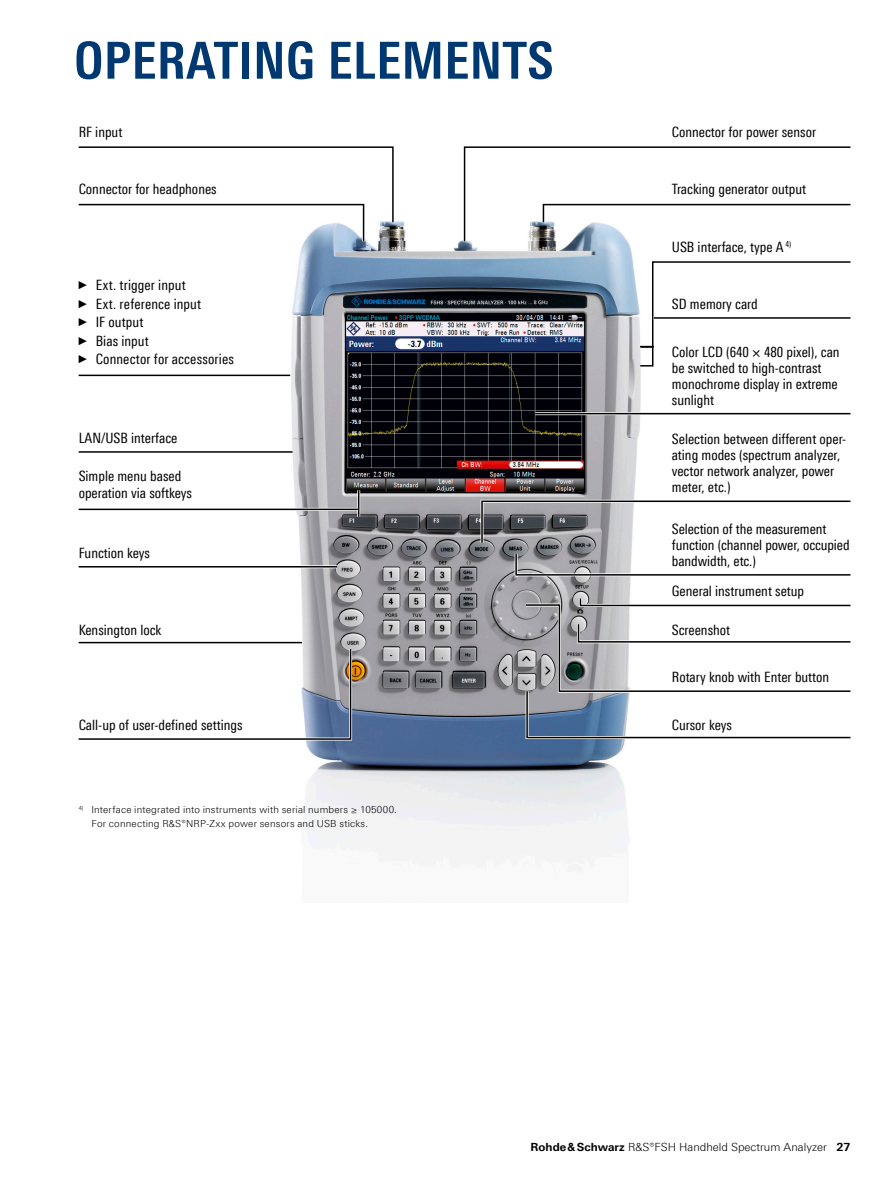
<style>
.page{position:relative;width:893px;height:1191px;background:#fff}
.page>*{position:absolute;margin:0;border:0;box-sizing:border-box;transform-origin:0 0}
.t1{font:700 51px "Linotype Univers 620 Cn";letter-spacing:.01em;color:#003872}
.t2{font:14.25px/16px "Linotype Univers 420 Cn";color:#000}
.t3{font:300 11.25px "Linotype Univers 330";color:#000}
.t4{font:300 9.75px/13.5px "Linotype Univers 330";letter-spacing:.02em;color:#000}
.s1{font-family:"Arial Narrow";font-size:11.4px}
.s2{font-family:"Linotype Univers 630";font-weight:700}
</style>
<div class="page">
<img style="left:292px;top:221px;width:349px;height:651px">
<svg style="left:78px;top:146px;width:318px;height:98px"></svg>
<hr style="left:79px;top:374px;width:211px;height:2px;background:#000">
<hr style="left:79px;top:450px;width:214px;height:3px;background:#fff">
<hr style="left:79px;top:451px;width:214px;height:2px;background:#000">
<hr style="left:357px;top:490px;width:3px;height:27px;background:#fff">
<svg style="left:358px;top:490px;width:1px;height:27px"></svg>
<hr style="left:79px;top:508px;width:279px;height:3px;background:#fff">
<hr style="left:79px;top:508px;width:279px;height:2px;background:#000">
<hr style="left:79px;top:565px;width:258px;height:3px;background:#fff">
<hr style="left:79px;top:566px;width:258px;height:1px;background:#000">
<hr style="left:79px;top:641px;width:223px;height:3px;background:#fff">
<hr style="left:79px;top:642px;width:223px;height:1px;background:#000">
<svg style="left:462px;top:146px;width:389px;height:98px"></svg>
<hr style="left:535px;top:412px;width:315px;height:3px;background:#fff">
<hr style="left:535px;top:413px;width:315px;height:1px;background:#000">
<svg style="left:78px;top:646px;width:276px;height:96px"></svg>
<svg style="left:523px;top:595px;width:328px;height:145px"></svg>
<svg style="left:479px;top:498px;width:372px;height:80px"></svg>
<svg style="left:637px;top:259px;width:214px;height:110px"></svg>
<hr style="left:654px;top:316px;width:196px;height:3px;background:#fff">
<hr style="left:654px;top:317px;width:196px;height:2px;background:#000">
<h1 class="t1" style="left:74px;top:30px;width:481px">OPERATING ELEMENTS</h1>
<p class="t2" style="left:79px;top:124px;width:45px">RF input</p>
<p class="t2" style="left:79px;top:181px;width:140px">Connector for headphones</p>
<p class="t2" style="left:79px;top:275px;width:157px;line-height:18.6px"><span class="s1">►</span> Ext. trigger input<br><span class="s1">►</span> Ext. reference input<br><span class="s1">►</span> IF output<br><span class="s1">►</span> Bias input<br><span class="s1">►</span> Connector for accessories</p>
<p class="t2" style="left:79px;top:430px;width:100px">LAN/USB interface</p>
<p class="t2" style="left:79px;top:468px;width:115px">Simple menu based operation via softkeys</p>
<p class="t2" style="left:79px;top:545px;width:73px">Function keys</p>
<p class="t2" style="left:79px;top:621px;width:84px">Kensington lock</p>
<p class="t2" style="left:79px;top:717px;width:165px">Call-up of user-defined settings</p>
<p class="t4" style="left:91px;top:802px;width:307px;text-indent:-13px"><sup>4)</sup> Interface integrated into instruments with serial numbers ≥ 105000.<br>For connecting R&amp;S®NRP-Zxx power sensors and USB sticks.</p>
<p class="t2" style="left:672px;top:124px;width:146px">Connector for power sensor</p>
<p class="t2" style="left:672px;top:181px;width:136px">Tracking generator output</p>
<p class="t2" style="left:672px;top:238px;width:121px">USB interface, type A <sup>4)</sup></p>
<p class="t2" style="left:672px;top:296px;width:87px">SD memory card</p>
<p class="t2" style="left:672px;top:344px;width:169px">Color LCD (640 × 480 pixel), can be switched to high-contrast monochrome display in extreme sunlight</p>
<p class="t2" style="left:672px;top:430px;width:176px">Selection between different oper&shy;ating modes (spectrum analyzer, vector network analyzer, power meter, etc.)</p>
<p class="t2" style="left:672px;top:521px;width:179px">Selection of the measurement function (channel power, occupied bandwidth, etc.)</p>
<p class="t2" style="left:672px;top:583px;width:134px">General instrument setup</p>
<p class="t2" style="left:672px;top:621px;width:60px">Screenshot</p>
<p class="t2" style="left:672px;top:669px;width:159px">Rotary knob with Enter button</p>
<p class="t2" style="left:672px;top:717px;width:62px">Cursor keys</p>
<p class="t3" style="left:531px;top:1140px;width:321px"><span class="s2">Rohde&amp;Schwarz</span> R&amp;S®FSH Handheld Spectrum Analyzer <span class="s2">27</span></p>
</div>
